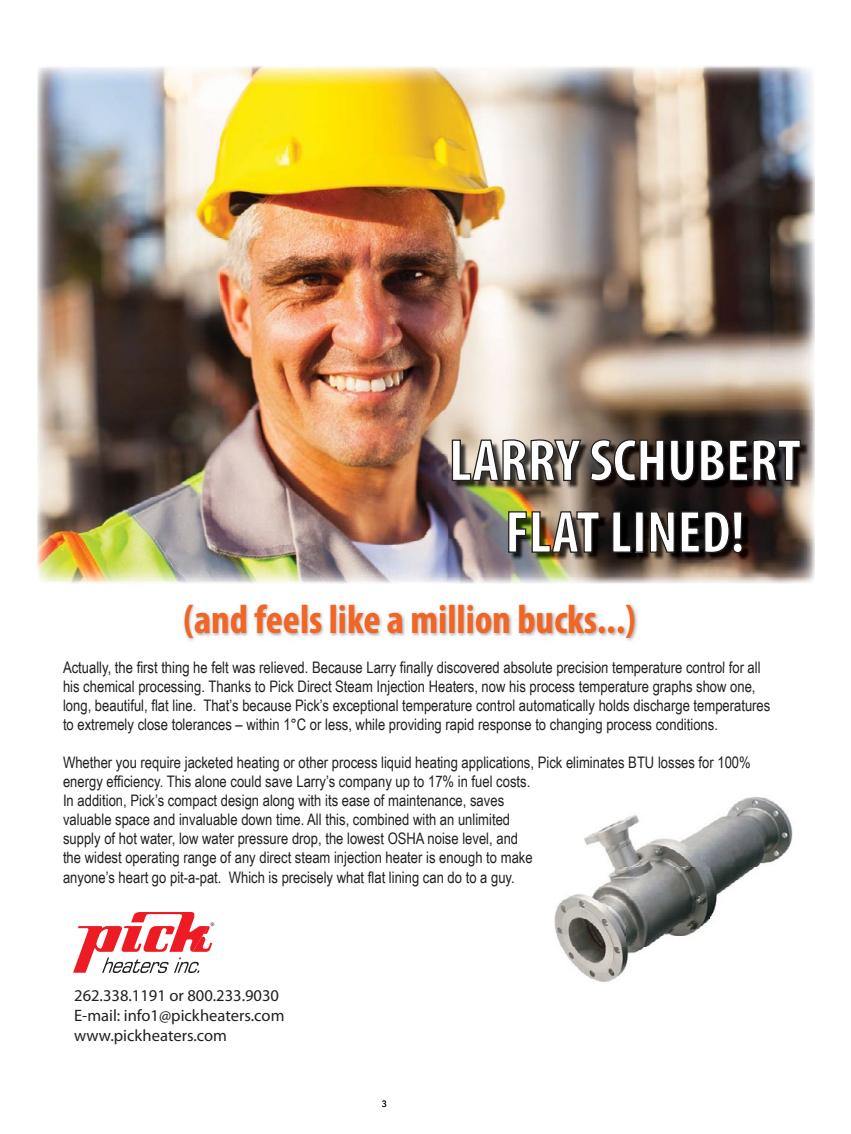
<style>
.page{position:relative;width:851px;height:1134px;background:#fff}
.page>*{position:absolute;margin:0;border:0;box-sizing:border-box;transform-origin:0 0}
.t1{font:700 condensed 59.7px/71.7px "Myriad Pro";color:#fff;text-align:center}
.t2{font:700 condensed 40.65px "Myriad Pro";color:#f26522}
.t3{font:16.5px/19.8px "Myriad Pro";color:#231f20}
.t4{font:15.9px/19px "Arial Narrow";color:#231f20}
.t5{font:9px "Avenir LT Std";color:#000}
.t6{font:8.1px "Myriad";color:#231f20}
</style>
<div class="page">
<img style="left:37px;top:65px;width:732px;height:346px">
<img style="left:769px;top:66px;width:45px;height:366px">
<img style="left:37px;top:411px;width:366px;height:173px">
<img style="left:403px;top:411px;width:366px;height:43px">
<img style="left:403px;top:454px;width:45px;height:129px">
<img style="left:448px;top:432px;width:367px;height:152px">
<svg style="left:451px;top:439px;width:131px;height:43px"></svg>
<svg style="left:589px;top:439px;width:212px;height:43px"></svg>
<img style="left:507px;top:511px;width:93px;height:42px">
<svg style="left:611px;top:511px;width:21px;height:42px"></svg>
<div style="left:634px;top:511px;width:10px;height:42px;border:1px solid #231f20"></div>
<svg style="left:649px;top:510px;width:94px;height:44px"></svg>
<img style="left:554px;top:797px;width:239px;height:186px">
<img style="left:183px;top:604px;width:455px;height:37px">
<svg style="left:73px;top:912px;width:139px;height:61px"></svg>
<h1 class="t1" style="left:449px;top:423px;width:353px">LARRY SCHUBERT<br>FLAT LINED!</h1>
<h2 class="t2" style="left:183px;top:594px;width:453px">(and feels like a million bucks...)</h2>
<p class="t4" style="left:63px;top:658px;width:699px">Actually, the first thing he felt was relieved Because Larry finally discovered absolute precision temperature control for all</p>
<p class="t4" style="left:63px;top:658px;width:708px;text-indent:242px">.<br>his chemical processing. Thanks to Pick Direct Steam Injection Heaters, now his process temperature graphs show one, long, beautiful, flat line. That’s because Pick’s exceptional temperature control automatically holds discharge temperatures to extremely close tolerances – within 1°C or less, while providing rapid response to changing process conditions.</p>
<p class="t4" style="left:63px;top:753px;width:689px">Whether you require jacketed heating or other process liquid heating applications, Pick eliminates BTU losses for 100% energy efficiency. This alone could save Larry’s company up to 17% in fuel costs.<br>In addition, Pick’s compact design along with its ease of maintenance, saves<br>valuable space and invaluable down time. All this, combined with an unlimited<br>supply of hot water, low water pressure drop, the lowest OSHA noise level, and<br>the widest operating range of any direct steam injection heater is enough to make<br>anyone’s heart go pit-a-pat. Which is precisely what flat lining can do to a guy.</p>
<p class="t6" style="left:210px;top:921px;width:6px">®</p>
<p class="t3" style="left:74px;top:986px;width:212px">262.338.1191 or 800.233.9030<br>E-mail: info1@pickheaters.com www.pickheaters.com</p>
<p class="t5" style="left:382px;top:1099px;width:7px">3</p>
</div>
